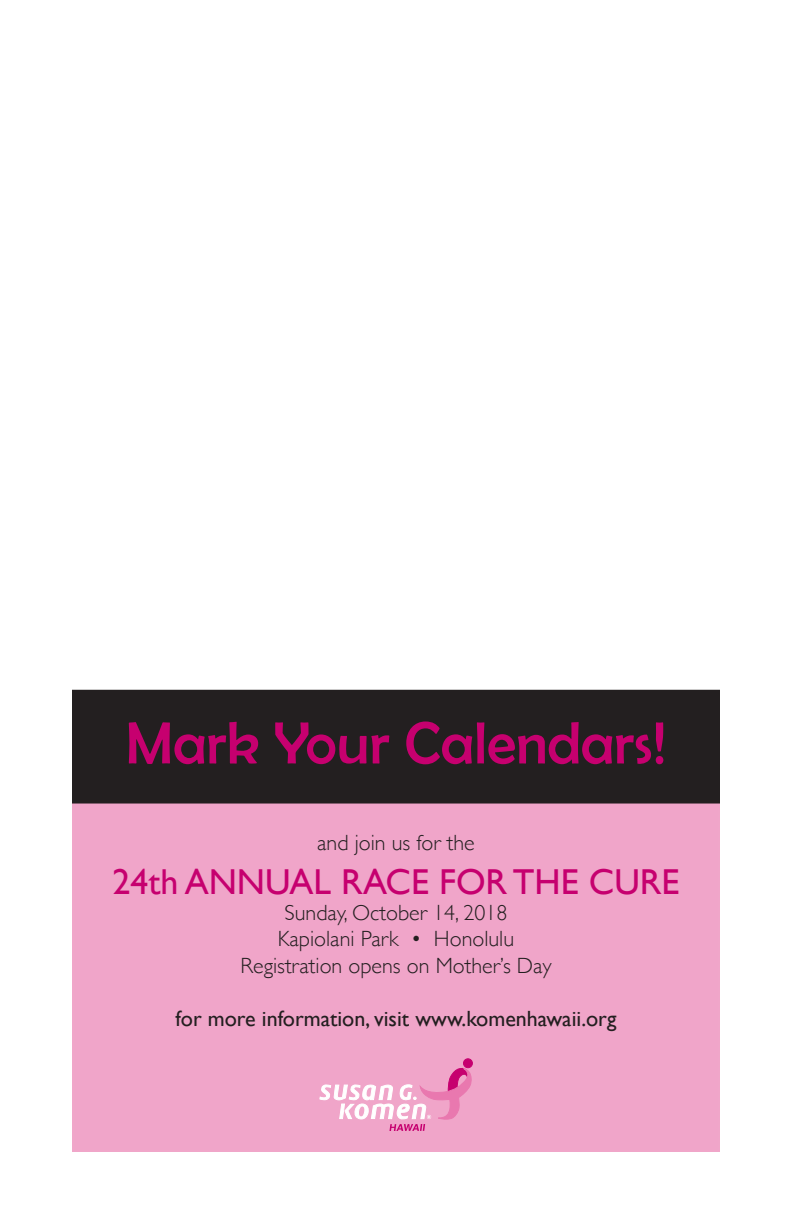
<style>
.page{position:relative;width:792px;height:1224px;background:#fff}
.page>*{position:absolute;margin:0;border:0;box-sizing:border-box;transform-origin:0 0}
.t1{font:60px "Berlinsans";color:#c6006f}
.t2{font:36px "Gill Sans";color:#c6006f}
.t3{font:300 22px/26.4px "Gill Sans";color:#231f20;text-align:center}
.t4{font:22px "Gill Sans";color:#231f20}
</style>
<div class="page">
<div style="left:72px;top:706px;width:648px;height:446px;background:#f0a5c9"></div>
<div style="left:73px;top:691px;width:646px;height:112px;background:#231f20"></div>
<div style="left:72px;top:690px;width:648px;height:114px;border:2px solid #231f20"></div>
<div style="left:463px;top:1059px;width:9px;height:9px;background:#c6006f;border-radius:50%"></div>
<div style="left:463px;top:1059px;width:10px;height:9px;border:1px solid #c6006f;border-radius:50%"></div>
<svg style="left:319px;top:1068px;width:153px;height:63px"></svg>
<h1 class="t1" style="left:126px;top:710px;width:542px">Mark Your Calendars!</h1>
<p class="t3" style="left:317px;top:829px;width:159px">and join us for the</p>
<h2 class="t2" style="left:112px;top:860px;width:569px">24th ANNUAL RACE FOR THE CURE</h2>
<p class="t3" style="left:241px;top:899px;width:312px">Sunday, October 14, 2018<br>Kapiolani Park • Honolulu<br>Registration opens on Mother’s Day</p>
<p class="t4" style="left:176px;top:1005px;width:442px">for more information, visit www.komenhawaii.org</p>
</div>
